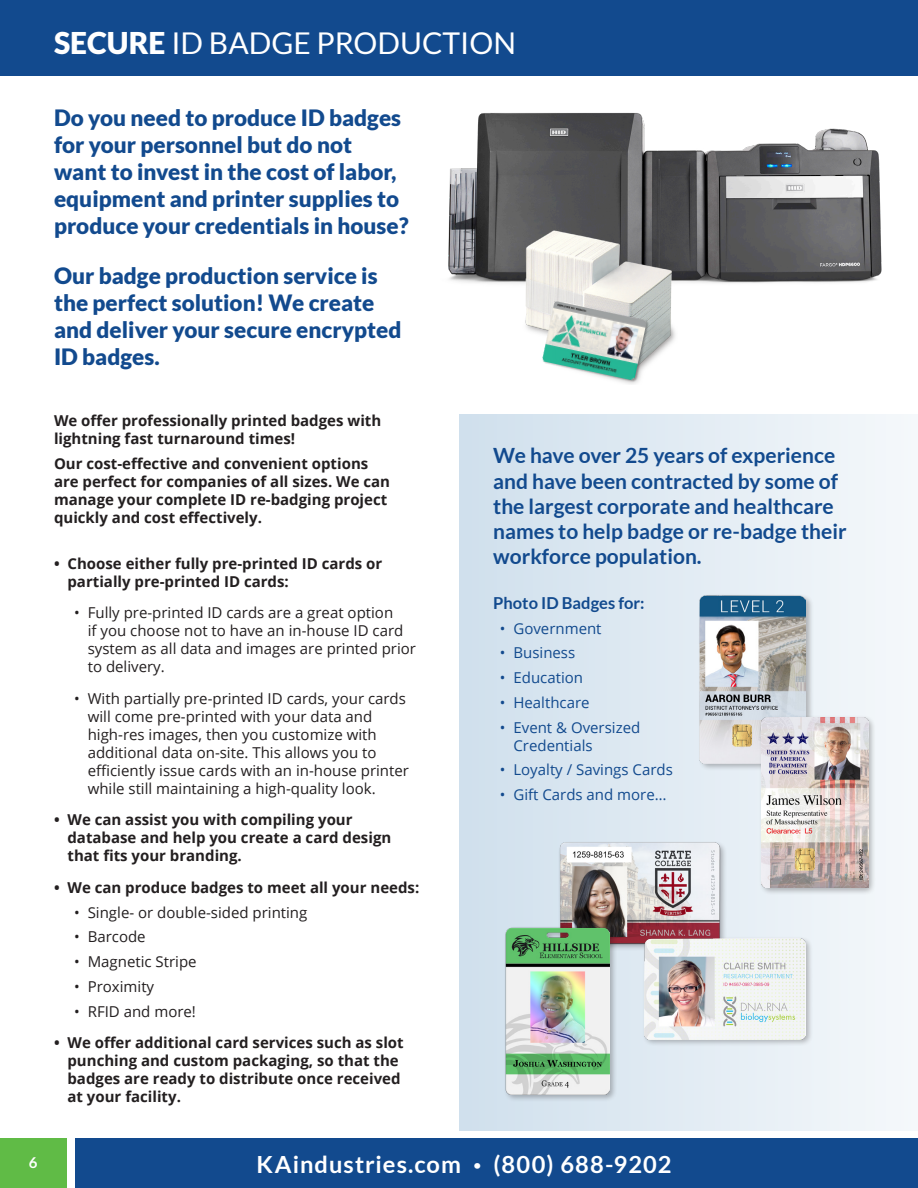
<style>
.page{position:relative;width:918px;height:1188px;background:#fff}
.page>*{position:absolute;margin:0;border:0;box-sizing:border-box;transform-origin:0 0}
.t1{font:30px "Lato";color:#fff}
.t2{font:700 23.7px "Lato";letter-spacing:.045em;color:#fff}
.t3{font:900 22.5px/27px "Lato";color:#124a8e}
.t4{font:700 21px/25.2px "Lato";color:#124a8e}
.t5{font:700 16.5px "Lato";color:#124a8e}
.t6{font:700 15px/18px "Open Sans";color:#231f20}
.t7{font:15px/18px "Open Sans";color:#231f20}
.t8{font:15px/18px "Open Sans";color:#124a8e}
.t9{font:700 15px "Lato";color:#fff}
.s1{font-weight:900}
.s2{font-size:13.5px}
</style>
<div class="page">
<div style="left:459px;top:415px;width:459px;height:716px;background:linear-gradient(to right,#cfe0ec,#f5f8fb)"></div>
<div style="left:0;top:0;width:918px;height:75px;background:#124a8e"></div>
<div style="left:76px;top:1138px;width:842px;height:50px;background:#124a8e"></div>
<div style="left:0;top:1138px;width:67px;height:50px;background:#60bb46"></div>
<img style="left:434px;top:75px;width:460px;height:209px">
<img style="left:520px;top:227px;width:158px;height:157px">
<div style="left:542px;top:301px;width:107px;height:81px;background:#231f20;opacity:.3"></div>
<img style="left:542px;top:301px;width:105px;height:80px">
<div style="left:698px;top:593px;width:116px;height:179px;background:#231f20;opacity:.3"></div>
<img style="left:699px;top:593px;width:107px;height:171px">
<div style="left:759px;top:715px;width:117px;height:180px;background:#231f20;opacity:.3"></div>
<img style="left:761px;top:717px;width:107px;height:171px">
<img style="left:539px;top:776px;width:197px;height:197px">
<div style="left:642px;top:936px;width:171px;height:111px;background:#231f20;opacity:.3"></div>
<img style="left:645px;top:939px;width:160px;height:101px">
<div style="left:504px;top:926px;width:114px;height:176px;background:#231f20;opacity:.3"></div>
<img style="left:505px;top:927px;width:105px;height:167px">
<p class="t1" style="left:54px;top:26px;width:464px"><span class="s1">SECURE</span> ID BADGE PRODUCTION</p>
<p class="t3" style="left:54px;top:104px;width:356px">Do you need to produce ID badges for your personnel but do not want to invest in the cost of labor, equipment and printer supplies to produce your credentials in house?</p>
<p class="t3" style="left:54px;top:262px;width:349px">Our badge production service is the perfect solution! We create and deliver your secure encrypted<br>ID badges.</p>
<p class="t6" style="left:54px;top:411px;width:329px">We offer professionally printed badges with lightning fast turnaround times!</p>
<p class="t6" style="left:54px;top:454px;width:338px">Our cost-effective and convenient options are perfect for companies of all sizes. We can manage your complete ID re-badging project quickly and cost effectively.</p>
<p class="t6" style="left:68px;top:554px;width:316px;text-indent:-14px">• Choose either fully pre-printed ID cards or partially pre-printed ID cards:</p>
<p class="t7" style="left:88px;top:603px;width:330px;text-indent:-14px">• Fully pre-printed ID cards are a great option<br>if you choose not to have an in-house ID card system as all data and images are printed prior to delivery.</p>
<p class="t7" style="left:88px;top:689px;width:323px;text-indent:-14px">• With partially pre-printed ID cards, your cards will come pre-printed with your data and high-res images, then you customize with additional data on-site. This allows you to efficiently issue cards with an in-house printer while still maintaining a high-quality look.</p>
<p class="t6" style="left:68px;top:810px;width:325px;text-indent:-14px">• We can assist you with compiling your database and help you create a card design that fits your branding.</p>
<p class="t6" style="left:54px;top:878px;width:367px">• We can produce badges to meet all your needs:</p>
<p class="t7" style="left:74px;top:903px;width:235px">• Single- or double-sided printing</p>
<p class="t7" style="left:74px;top:927px;width:73px">• Barcode</p>
<p class="t7" style="left:74px;top:952px;width:124px">• Magnetic Stripe</p>
<p class="t7" style="left:74px;top:977px;width:81px">• Proximity</p>
<p class="t7" style="left:74px;top:1002px;width:123px">• RFID and more!</p>
<p class="t6" style="left:68px;top:1033px;width:338px;text-indent:-14px">• We offer additional card services such as slot punching and custom packaging, so that the badges are ready to distribute once received at your facility.</p>
<p class="t4" style="left:493px;top:443px;width:355px">We have over 25 years of experience and have been contracted by some of the largest corporate and healthcare names to help badge or re-badge their workforce population.</p>
<p class="t5" style="left:493px;top:593px;width:153px">Photo ID Badges for:</p>
<p class="t8" style="left:500px;top:619px;width:103px">• Government</p>
<p class="t8" style="left:500px;top:643px;width:77px">• Business</p>
<p class="t8" style="left:500px;top:668px;width:85px">• Education</p>
<p class="t8" style="left:500px;top:693px;width:91px">• Healthcare</p>
<p class="t8" style="left:513px;top:718px;width:128px;text-indent:-14px">• Event &amp; Oversized<br>Credentials</p>
<p class="t8" style="left:500px;top:760px;width:174px">• Loyalty / Savings Cards</p>
<p class="t8" style="left:500px;top:785px;width:168px">• Gift Cards and more…</p>
<p class="t9" style="left:29px;top:1154px;width:10px">6</p>
<p class="t2" style="left:257px;top:1151px;width:416px">KAindustries.com <span class="s2">•</span> (800) 688-9202</p>
</div>
